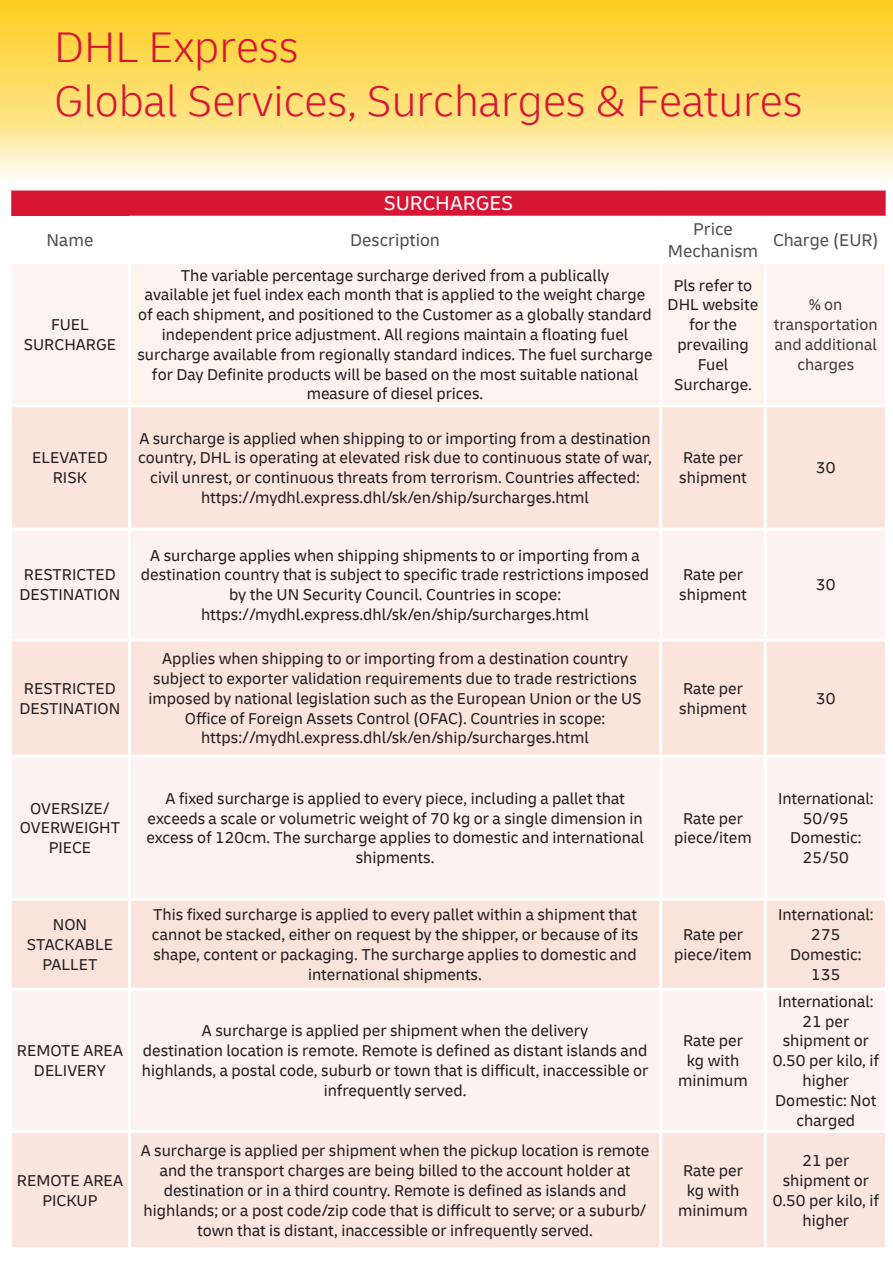
<style>
.page{position:relative;width:893px;height:1263px;background:#fff}
.page>*{position:absolute;margin:0;border:0;box-sizing:border-box;transform-origin:0 0}
.t1{font:300 45px "Delivery Arabic";color:#d71634}
.t2{font:21px "Delivery Arabic";color:#fff}
.t3{font:18px "Delivery Arabic";color:#505050}
.t4{font:16.5px/19.8px "Delivery Arabic";color:#231f20;text-align:center}
.t5{font:16.5px/19.8px "Delivery Arabic";color:#3e3e3f;text-align:center}
</style>
<div class="page">
<svg style="left:0;top:0;width:892px;height:178px"></svg>
<div style="left:10px;top:190px;width:876px;height:26px;background:#d71634"></div>
<div style="left:12px;top:264px;width:873px;height:140px;background:#fdf3ef"></div>
<div style="left:12px;top:407px;width:873px;height:121px;background:#fae4db"></div>
<div style="left:12px;top:531px;width:873px;height:599px;background:#fcf2ef"></div>
<div style="left:12px;top:641px;width:873px;height:114px;background:#fae4db"></div>
<div style="left:12px;top:901px;width:873px;height:87px;background:#f9e3da"></div>
<div style="left:12px;top:1133px;width:873px;height:114px;background:#fae5df"></div>
<hr style="left:10px;top:189px;width:119px;height:2px;background:#fff">
<svg style="left:10px;top:191px;width:1px;height:25px"></svg>
<hr style="left:129px;top:189px;width:532px;height:2px;background:#fff">
<hr style="left:661px;top:189px;width:104px;height:2px;background:#fff">
<hr style="left:765px;top:189px;width:122px;height:2px;background:#fff">
<hr style="left:128px;top:264px;width:3px;height:140px;background:#fff">
<hr style="left:659px;top:264px;width:3px;height:140px;background:#fff">
<hr style="left:764px;top:264px;width:3px;height:140px;background:#fff">
<hr style="left:128px;top:407px;width:3px;height:121px;background:#fff">
<hr style="left:659px;top:407px;width:3px;height:121px;background:#fff">
<hr style="left:764px;top:407px;width:3px;height:121px;background:#fff">
<hr style="left:128px;top:531px;width:3px;height:107px;background:#fff">
<hr style="left:659px;top:531px;width:3px;height:107px;background:#fff">
<hr style="left:764px;top:531px;width:3px;height:107px;background:#fff">
<hr style="left:9px;top:638px;width:120px;height:3px;background:#fff">
<hr style="left:129px;top:638px;width:532px;height:3px;background:#fff">
<hr style="left:128px;top:641px;width:3px;height:114px;background:#fff">
<hr style="left:661px;top:638px;width:104px;height:3px;background:#fff">
<hr style="left:659px;top:641px;width:3px;height:114px;background:#fff">
<hr style="left:765px;top:638px;width:123px;height:3px;background:#fff">
<hr style="left:764px;top:641px;width:3px;height:114px;background:#fff">
<hr style="left:9px;top:755px;width:120px;height:3px;background:#fff">
<hr style="left:129px;top:755px;width:532px;height:3px;background:#fff">
<hr style="left:128px;top:758px;width:3px;height:140px;background:#fff">
<hr style="left:661px;top:755px;width:104px;height:3px;background:#fff">
<hr style="left:659px;top:758px;width:3px;height:140px;background:#fff">
<hr style="left:765px;top:755px;width:123px;height:3px;background:#fff">
<hr style="left:764px;top:758px;width:3px;height:140px;background:#fff">
<hr style="left:9px;top:898px;width:120px;height:3px;background:#fff">
<hr style="left:129px;top:898px;width:532px;height:3px;background:#fff">
<hr style="left:128px;top:901px;width:3px;height:87px;background:#fff">
<hr style="left:661px;top:898px;width:104px;height:3px;background:#fff">
<hr style="left:659px;top:901px;width:3px;height:87px;background:#fff">
<hr style="left:765px;top:898px;width:123px;height:3px;background:#fff">
<hr style="left:764px;top:901px;width:3px;height:87px;background:#fff">
<hr style="left:9px;top:988px;width:120px;height:3px;background:#fff">
<hr style="left:129px;top:988px;width:532px;height:3px;background:#fff">
<hr style="left:128px;top:991px;width:3px;height:139px;background:#fff">
<hr style="left:661px;top:988px;width:104px;height:3px;background:#fff">
<hr style="left:659px;top:991px;width:3px;height:139px;background:#fff">
<hr style="left:765px;top:988px;width:123px;height:3px;background:#fff">
<hr style="left:764px;top:991px;width:3px;height:139px;background:#fff">
<hr style="left:128px;top:1133px;width:3px;height:114px;background:#fff">
<hr style="left:659px;top:1133px;width:3px;height:114px;background:#fff">
<hr style="left:764px;top:1133px;width:3px;height:114px;background:#fff">
<hr style="left:892px;top:0;width:1px;height:183px;background:#feca0a">
<p class="t1" style="left:54px;top:20px;width:246px">DHL Express</p>
<p class="t1" style="left:54px;top:74px;width:750px">Global Services, Surcharges &amp; Features</p>
<p class="t2" style="left:384px;top:191px;width:131px">SURCHARGES</p>
<p class="t3" style="left:47px;top:229px;width:48px">Name</p>
<p class="t3" style="left:350px;top:229px;width:91px">Description</p>
<p class="t3" style="left:693px;top:218px;width:41px">Price</p>
<p class="t3" style="left:668px;top:240px;width:92px">Mechanism</p>
<p class="t4" style="left:51px;top:315px;width:39px">FUEL</p>
<p class="t4" style="left:24px;top:334px;width:94px">SURCHARGE</p>
<p class="t4" style="left:32px;top:448px;width:77px">ELEVATED<br>RISK</p>
<p class="t4" style="left:181px;top:265px;width:430px">The variable percentage surcharge derived from a publically</p>
<p class="t4" style="left:137px;top:285px;width:517px">available jet fuel index each month that is applied to the weight charge of each shipment, and positioned to the Customer as a globally standard independent price adjustment. All regions maintain a floating fuel surcharge available from regionally standard indices. The fuel surcharge for Day Definite products will be based on the most suitable national measure of diesel prices.</p>
<p class="t4" style="left:668px;top:275px;width:92px">Pls refer to<br>DHL website for the prevailing<br>Fuel<br>Surcharge.</p>
<p class="t4" style="left:138px;top:428px;width:515px">A surcharge is applied when shipping to or importing from a destination country, DHL is operating at elevated risk due to continuous state of war, civil unrest, or continuous threats from terrorism. Countries affected: https://mydhl.express.dhl/sk/en/ship/surcharges.html</p>
<p class="t4" style="left:683px;top:448px;width:61px">Rate per</p>
<p class="t4" style="left:679px;top:468px;width:69px">shipment</p>
<p class="t3" style="left:773px;top:229px;width:107px">Charge (EUR)</p>
<p class="t5" style="left:774px;top:295px;width:105px">% on transportation and additional charges</p>
<p class="t4" style="left:816px;top:458px;width:21px">30</p>
<p class="t4" style="left:20px;top:565px;width:102px;text-align:left">RESTRICTED<br>DESTINATION</p>
<p class="t4" style="left:20px;top:678px;width:102px;text-align:left">RESTRICTED<br>DESTINATION</p>
<p class="t4" style="left:141px;top:545px;width:510px">A surcharge applies when shipping shipments to or importing from a destination country that is subject to specific trade restrictions imposed by the UN Security Council. Countries in scope:</p>
<p class="t4" style="left:201px;top:604px;width:389px">https://mydhl.express.dhl/sk/en/ship/surcharges.html</p>
<p class="t4" style="left:149px;top:649px;width:495px">Applies when shipping to or importing from a destination country subject to exporter validation requirements due to trade restrictions imposed by national legislation such as the European Union or the US Office of Foreign Assets Control (OFAC). Countries in scope:</p>
<p class="t4" style="left:201px;top:728px;width:389px">https://mydhl.express.dhl/sk/en/ship/surcharges.html</p>
<p class="t4" style="left:683px;top:565px;width:61px">Rate per</p>
<p class="t4" style="left:679px;top:585px;width:69px">shipment</p>
<p class="t4" style="left:683px;top:678px;width:61px">Rate per</p>
<p class="t4" style="left:679px;top:698px;width:69px">shipment</p>
<p class="t4" style="left:816px;top:575px;width:21px">30</p>
<p class="t4" style="left:816px;top:688px;width:21px">30</p>
<p class="t4" style="left:20px;top:798px;width:102px">OVERSIZE/<br>OVERWEIGHT<br>PIECE</p>
<p class="t4" style="left:146px;top:788px;width:499px">A fixed surcharge is applied to every piece, including a pallet that exceeds a scale or volumetric weight of 70 kg or a single dimension in excess of 120cm. The surcharge applies to domestic and international shipments.</p>
<p class="t4" style="left:53px;top:914px;width:36px">NON</p>
<p class="t4" style="left:27px;top:934px;width:88px">STACKABLE<br>PALLET</p>
<p class="t4" style="left:152px;top:905px;width:488px">This fixed surcharge is applied to every pallet within a shipment that cannot be stacked, either on request by the shipper, or because of its shape, content or packaging. The surcharge applies to domestic and international shipments.</p>
<p class="t4" style="left:683px;top:808px;width:61px">Rate per</p>
<p class="t4" style="left:674px;top:828px;width:79px">piece/item</p>
<p class="t4" style="left:683px;top:924px;width:61px">Rate per</p>
<p class="t4" style="left:674px;top:944px;width:79px">piece/item</p>
<p class="t4" style="left:17px;top:1040px;width:108px">REMOTE AREA<br>DELIVERY</p>
<p class="t4" style="left:202px;top:1021px;width:388px">A surcharge is applied per shipment when the delivery</p>
<p class="t4" style="left:142px;top:1040px;width:508px">destination location is remote. Remote is defined as distant islands and highlands, a postal code, suburb or town that is difficult, inaccessible or infrequently served.</p>
<p class="t4" style="left:678px;top:1031px;width:71px">Rate per kg with minimum</p>
<p class="t4" style="left:778px;top:788px;width:97px">International:<br>50/95<br>Domestic:<br>25/50</p>
<p class="t4" style="left:778px;top:905px;width:97px">International:<br>275<br>Domestic:</p>
<p class="t4" style="left:811px;top:964px;width:31px">135</p>
<p class="t4" style="left:773px;top:991px;width:108px">International:<br>21 per shipment or<br>0.50 per kilo, if higher<br>Domestic: Not charged</p>
<p class="t4" style="left:17px;top:1170px;width:108px">REMOTE AREA<br>PICKUP</p>
<p class="t4" style="left:141px;top:1141px;width:510px">A surcharge is applied per shipment when the pickup location is remote and the transport charges are being billed to the account holder at destination or in a third country. Remote is defined as islands and highlands; or a post code/zip code that is difficult to serve; or a suburb/ town that is distant, inaccessible or infrequently served.</p>
<p class="t4" style="left:678px;top:1160px;width:71px">Rate per kg with minimum</p>
<p class="t4" style="left:773px;top:1151px;width:108px">21 per shipment or<br>0.50 per kilo, if higher</p>
</div>
